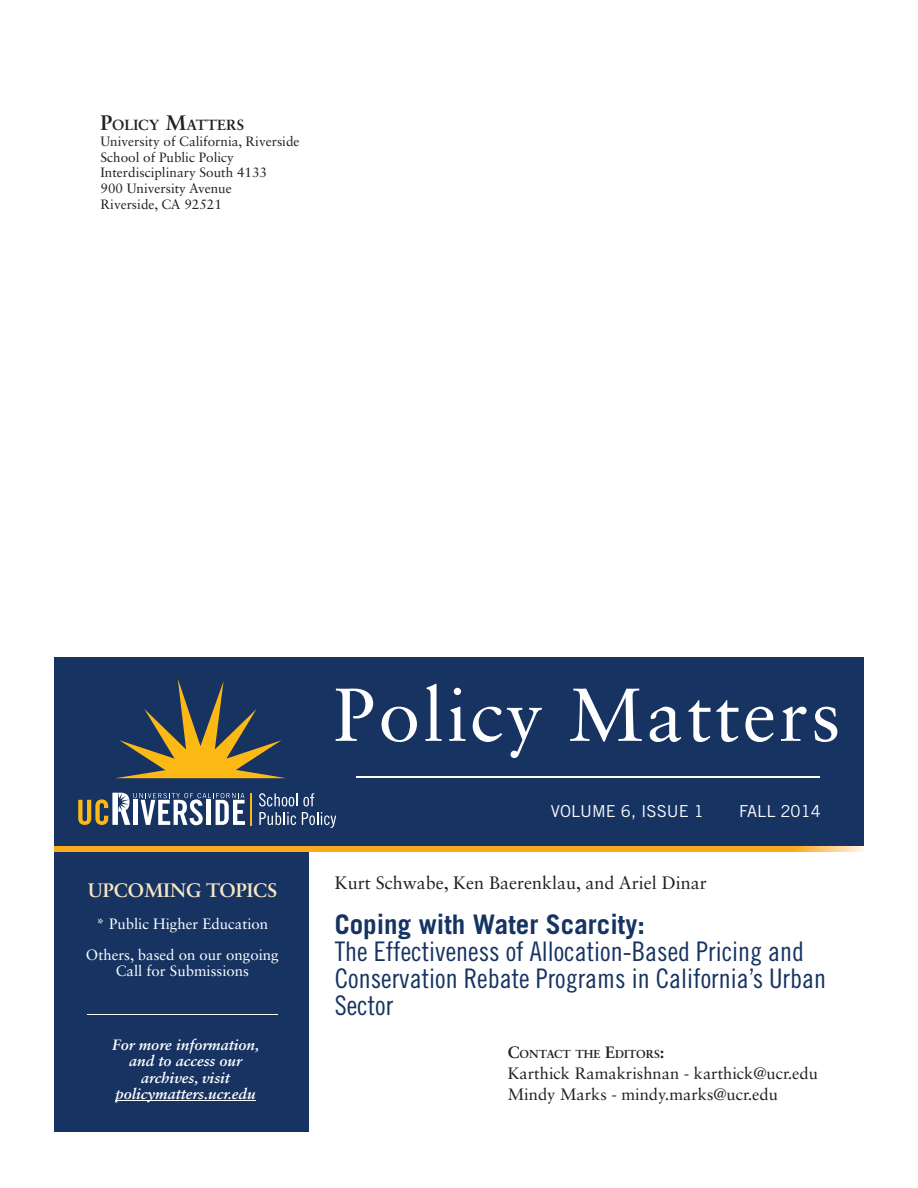
<style>
.page{position:relative;width:918px;height:1188px;background:#fff}
.page>*{position:absolute;margin:0;border:0;box-sizing:border-box;transform-origin:0 0}
.t1{font:75px "Sabon LT Std";letter-spacing:.04em;color:#fff}
.t2{font:27px/27px "Trade Gothic LT Std Cn 18";color:#163362}
.t3{font:700 27px "Trade Gothic LT Std";color:#163362}
.t4{font:700 19.5px "Sabon LT Std";color:#f8e6c3}
.t5{font:18px "Sabon LT Std";color:#231f20}
.t6{font:16.5px/21px "Sabon LT Std";color:#231f20}
.t7{font:16.5px "Trade Gothic LT Std";color:#fff}
.t8{font:italic 700 15px/16.5px "Sabon LT Std";color:#fff;text-align:center}
.t9{font:15px/31.5px "Sabon LT Std";color:#fff;text-align:center}
.t10{font:700 14.7px "Sabon LT Std";color:#231f20}
.t11{font:13.5px/15.8px "Sabon LT Std";color:#231f20}
.t12{font:700 11.55px "Sabon LT Std";color:#231f20}
.s1{font-size:21px}
.s2{font-size:16.5px}
</style>
<div class="page">
<div style="left:54px;top:852px;width:255px;height:280px;background:#163362"></div>
<hr style="left:87px;top:1014px;width:191px;height:1px;background:#fff">
<hr style="left:115px;top:1100px;width:141px;height:1px;background:#fff">
<div style="left:54px;top:657px;width:810px;height:190px;background:#163362"></div>
<hr style="left:357px;top:776px;width:463px;height:2px;background:#fff">
<svg style="left:78px;top:793px;width:167px;height:32px"></svg>
<hr style="left:250px;top:793px;width:2px;height:32px;background:#fcb814">
<svg style="left:259px;top:793px;width:77px;height:35px"></svg>
<svg style="left:54px;top:847px;width:810px;height:5px"></svg>
<svg style="left:117px;top:679px;width:168px;height:99px"></svg>
<p class="t10" style="left:100px;top:116px;width:145px"><span class="s1">P</span>OLICY <span class="s1">M</span>ATTERS</p>
<p class="t11" style="left:100px;top:133px;width:201px">University of California, Riverside<br>School of Public Policy<br>Interdisciplinary South 4133<br>900 University Avenue<br>Riverside, CA 92521</p>
<h3 class="t4" style="left:88px;top:878px;width:191px">UPCOMING TOPICS</h3>
<p class="t9" style="left:86px;top:908px;width:194px">* Public Higher Education<br>Others, based on our ongoing</p>
<p class="t9" style="left:116px;top:955px;width:135px">Call for Submissions</p>
<p class="t8" style="left:112px;top:1036px;width:149px">For more information, and to access our archives, visit policymatters.ucr.edu</p>
<h1 class="t1" style="left:334px;top:670px;width:508px">Policy Matters</h1>
<p class="t7" style="left:551px;top:801px;width:155px">VOLUME 6, ISSUE 1</p>
<p class="t7" style="left:739px;top:801px;width:83px">FALL 2014</p>
<p class="t7" style="left:561px;top:808px;width:275px">VOLUME 6, ISSUE 1 * FALL 2014</p>
<h3 class="t5" style="left:335px;top:872px;width:374px">Kurt Schwabe, Ken Baerenklau, and Ariel Dinar</h3>
<h2 class="t3" style="left:335px;top:907px;width:312px">Coping with Water Scarcity:</h2>
<h2 class="t2" style="left:335px;top:937px;width:493px">The Effectiveness of Allocation-Based Pricing and<br>Conservation Rebate Programs in California’s Urban<br>Sector</h2>
<p class="t12" style="left:508px;top:1047px;width:158px"><span class="s2">C</span>ONTACT THE <span class="s2">E</span>DITORS<span class="s2">:</span></p>
<p class="t6" style="left:508px;top:1063px;width:312px">Karthick Ramakrishnan - karthick@ucr.edu<br>Mindy Marks - mindy.marks@ucr.edu</p>
</div>
